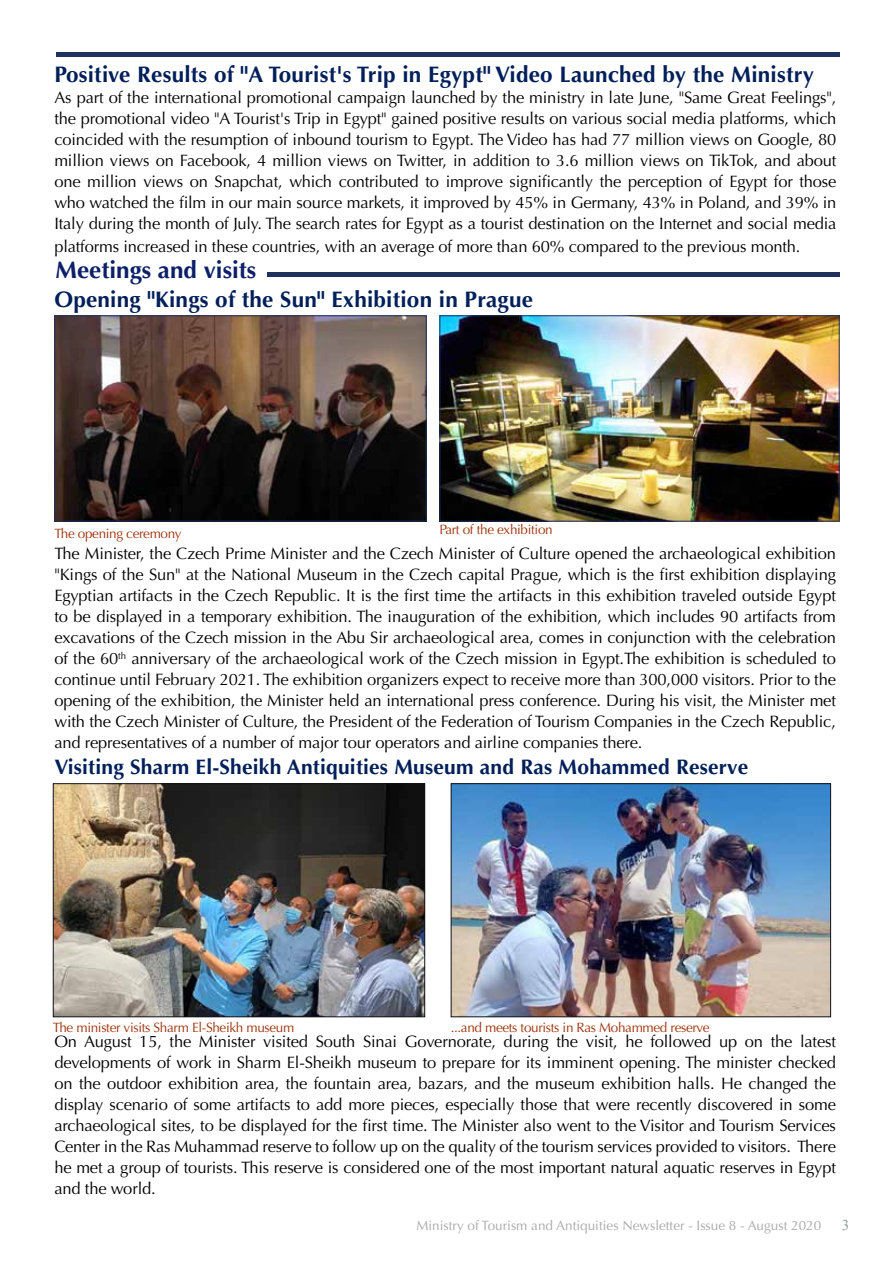
<style>
.page{position:relative;width:893px;height:1263px;background:#fff}
.page>*{position:absolute;margin:0;border:0;box-sizing:border-box;transform-origin:0 0}
.t1{font:700 24px "Optima";color:#0c1f68}
.t2{font:700 22.5px "Optima";letter-spacing:.01em;color:#001f5a}
.t3{font:700 21px "Optima";letter-spacing:.01em;color:#001f5a}
.t4{font:16.5px/21px "Optima";letter-spacing:-.01em;color:#000}
.t5{font:15px "Times New Roman";color:#8c9d98}
.t6{font:13.5px "Optima";letter-spacing:-.025em;color:#9f330b}
.t7{font:13.5px "Optima";color:#aaa8a8}
.t8{font:9.6px "Optima";color:#000}
</style>
<div class="page">
<div style="left:267px;top:272px;width:573px;height:5px;background:#1f325d"></div>
<div style="left:56px;top:52px;width:784px;height:5px;background:#1f325d"></div>
<img style="left:56px;top:317px;width:369px;height:202px">
<div style="left:54px;top:315px;width:373px;height:206px;border:1px solid #1f325d"></div>
<img style="left:441px;top:317px;width:397px;height:202px">
<div style="left:439px;top:315px;width:401px;height:206px;border:1px solid #1f325d"></div>
<img style="left:55px;top:785px;width:368px;height:230px">
<div style="left:53px;top:783px;width:372px;height:234px;border:1px solid #131216"></div>
<img style="left:453px;top:785px;width:376px;height:230px">
<div style="left:451px;top:783px;width:380px;height:234px;border:1px solid #131216"></div>
<h2 class="t2" style="left:54px;top:61px;width:761px">Positive Results of "A Tourist s' Trip in Egypt" Video Launched by the Ministry</h2>
<p class="t4" style="left:54px;top:87px;width:784px;text-align:justify">As part of the international promotional campaign launched by the ministry in late June ", Same Great Feelings ," the promotional video "A Tourist s' Trip in Egypt" gained positive results on various social media platforms, which coincided with the resumption of inbound tourism to Egypt. The Video has had 77 million views on Google, 80 million views on Facebook 4, million views on Twitter, in addition to 3.6 million views on TikTok, and about one million views on Snapchat, which contributed to improve significantly the perception of Egypt for those who watched the film in our main source markets it, improved by 45% in Germany, 43% in Poland, and 39% in Italy during the month of July. The search rates for Egypt as a tourist destination on the Internet and social media</p>
<p class="t4" style="left:54px;top:236px;width:747px">platforms increased in these countries, with an average of more than 60% compared to the previous month.</p>
<h1 class="t1" style="left:56px;top:256px;width:202px">Meetings and visits</h1>
<h2 class="t2" style="left:54px;top:287px;width:480px">Opening "Kings of the Sun" Exhibition in Prague</h2>
<p class="t6" style="left:54px;top:526px;width:129px">The opening ceremony</p>
<p class="t6" style="left:439px;top:522px;width:115px">Part of the exhibition</p>
<p class="t4" style="left:54px;top:543px;width:783px;text-align:right">The Minister, the Czech Prime Minister and the Czech Minister of Culture opened the archaeological exhibition "Kings of the Sun" at the National Museum in the Czech capital Prague, which is the first exhibition displaying Egyptian artifacts in the Czech Republic. It is the first time the artifacts in this exhibition traveled outside Egypt to be displayed in a temporary exhibition. The inauguration of the exhibition, which includes 90 artifacts from excavations of the Czech mission in the Abu Sir archaeological area, comes in conjunction with the celebration anniversary of the archaeological work of the Czech mission in Egypt.The exhibition is scheduled to</p>
<p class="t8" style="left:118px;top:650px;width:9px">th</p>
<p class="t4" style="left:54px;top:649px;width:783px">of the 60<br>continue until February 2021. The exhibition organizers expect to receive more than 300,000 visitors. Prior to the opening of the exhibition, the Minister held an international press conference. During his visit, the Minister met with the Czech Minister of Culture, the President of the Federation of Tourism Companies in the Czech Republic, and representatives of a number of major tour operators and airline companies there.</p>
<p class="t3" style="left:54px;top:755px;width:695px">Visiting Sharm El-Sheikh Antiquities Museum and Ras Mohammed Reserve</p>
<p class="t6" style="left:53px;top:1019px;width:243px">The minister visits Sharm El-Sheikh museum</p>
<p class="t6" style="left:451px;top:1019px;width:260px">...and meets tourists in Ras Mohammed reserve</p>
<p class="t4" style="left:650px;top:1031px;width:63px">followed</p>
<p class="t4" style="left:170px;top:1031px;width:23px">the</p>
<p class="t4" style="left:263px;top:1031px;width:46px">visited</p>
<p class="t4" style="left:316px;top:1031px;width:41px">South</p>
<p class="t4" style="left:504px;top:1031px;width:47px">during</p>
<p class="t4" style="left:556px;top:1031px;width:23px">the</p>
<p class="t4" style="left:625px;top:1031px;width:19px">he</p>
<p class="t4" style="left:771px;top:1031px;width:23px">the</p>
<p class="t4" style="left:800px;top:1031px;width:37px">latest</p>
<p class="t4" style="left:54px;top:1031px;width:783px">On August<br>developments of work in Sharm El-Sheikh museum to prepare for its imminent opening. The minister checked on the outdoor exhibition area, the fountain area, bazars, and the museum exhibition halls. He changed the display scenario of some artifacts to add more pieces, especially those that were recently discovered in some archaeological sites to, be displayed for the first time. The Minister also went to the Visitor and Tourism Services Center in the Ras Muhammad reserve to follow up on the quality of the tourism services provided to visitors. There he met a group of tourists. This reserve is considered one of the most important natural aquatic reserves in Egypt and the world.</p>
<p class="t4" style="left:199px;top:1031px;width:58px">Minister</p>
<p class="t4" style="left:363px;top:1031px;width:36px">Sinai</p>
<p class="t4" style="left:405px;top:1031px;width:93px">Governorate,</p>
<p class="t4" style="left:586px;top:1031px;width:34px">visit,</p>
<p class="t4" style="left:139px;top:1031px;width:24px">15,</p>
<p class="t4" style="left:719px;top:1031px;width:20px">up</p>
<p class="t4" style="left:745px;top:1031px;width:20px">on</p>
<p class="t7" style="left:417px;top:1217px;width:406px">Ministry of Tourism and Antiquities Newsletter - Issue -8 August 2020</p>
<p class="t5" style="left:842px;top:1215px;width:9px">3</p>
</div>
